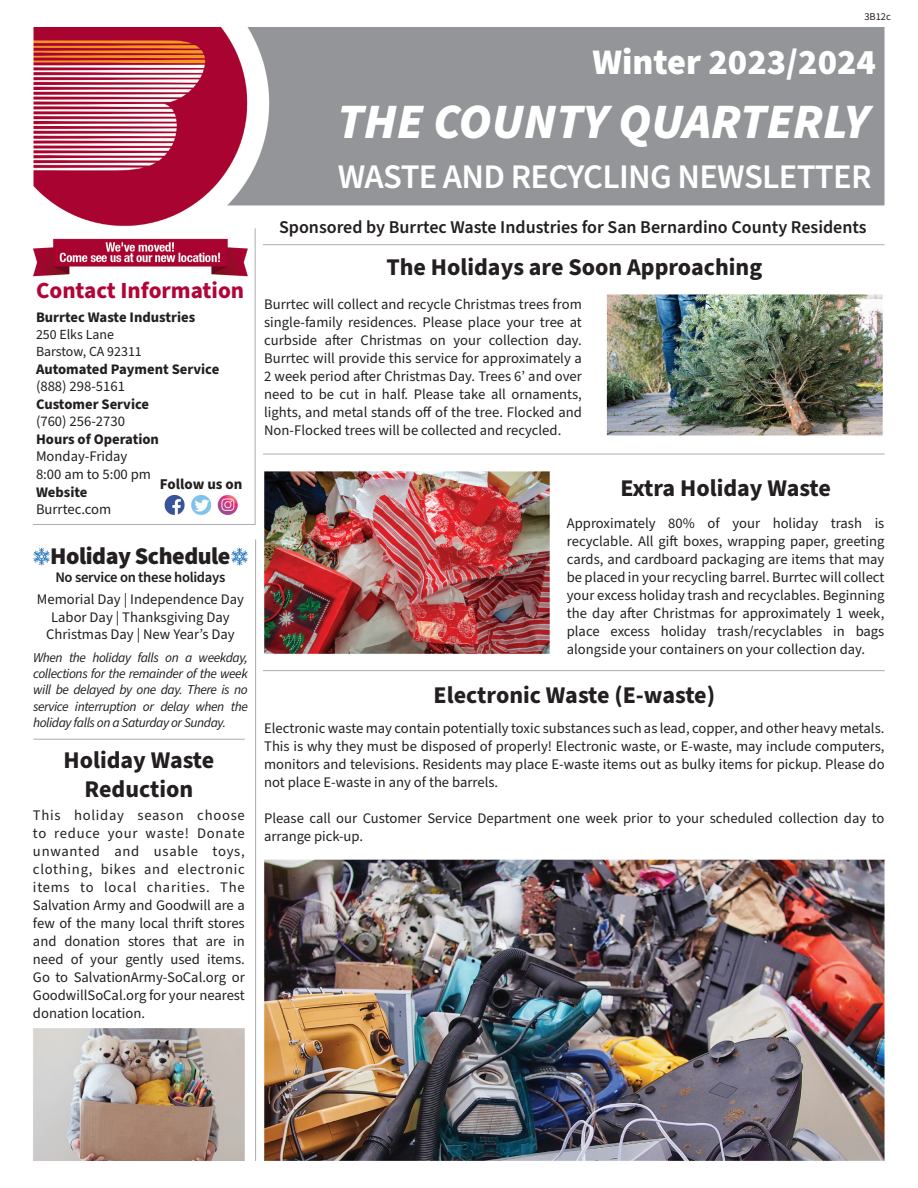
<style>
.page{position:relative;width:918px;height:1188px;background:#fff}
.page>*{position:absolute;margin:0;border:0;box-sizing:border-box;transform-origin:0 0}
.t1{font:italic 900 49.5px "Source Sans Pro";color:#fff}
.t2{font:900 36px "Source Sans Pro";color:#fff}
.t3{font:600 34.5px "Source Sans Pro";letter-spacing:-.02em;color:#fff}
.t4{font:700 24px/28.8px "Source Sans Pro";color:#231f20;text-align:center}
.t5{font:900 24px "Source Sans Pro";letter-spacing:-.02em;color:#231f20}
.t6{font:700 23.1px "Source Sans Pro";color:#b30437}
.t7{font:600 18px "Source Sans Pro";color:#231f20}
.t8{font:700 15px "Source Sans Pro";color:#231f20}
.t9{font:14.7px/18px "Source Sans Pro";color:#231f20;text-align:justify}
.t10{font:700 14.7px "Source Sans Pro";color:#231f20}
.t11{font:600 14.7px "Source Sans Pro";letter-spacing:-.02em;color:#231f20}
.t12{font:13.8px/17.5px "Source Sans Pro";color:#231f20}
.t13{font:italic 13.5px/16.2px "Source Sans Pro";letter-spacing:-.03em;color:#231f20;text-align:justify}
.t14{font:10.5px "Source Sans Pro";color:#231f20}
</style>
<div class="page">
<img style="left:33px;top:27px;width:852px;height:1134px">
<h3 class="t6" style="left:36px;top:275px;width:210px">Contact Information</h3>
<p class="t10" style="left:36px;top:307px;width:161px">Burrtec Waste Industries</p>
<p class="t12" style="left:36px;top:326px;width:107px">250 Elks Lane<br>Barstow, CA 92311</p>
<p class="t10" style="left:36px;top:359px;width:185px">Automated Payment Service</p>
<p class="t9" style="left:36px;top:378px;width:91px">(888) 298-5161</p>
<p class="t10" style="left:36px;top:394px;width:115px">Customer Service</p>
<p class="t9" style="left:36px;top:413px;width:91px">(760) 256-2730</p>
<p class="t10" style="left:36px;top:429px;width:125px">Hours of Operation</p>
<p class="t9" style="left:36px;top:448px;width:117px;line-height:17.5px">Monday-Friday<br>8:00 am to 5:00 pm</p>
<p class="t10" style="left:36px;top:482px;width:53px">Website</p>
<p class="t9" style="left:36px;top:501px;width:77px">Burrtec.com</p>
<p class="t8" style="left:160px;top:474px;width:84px">Follow us on</p>
<h3 class="t5" style="left:50px;top:540px;width:182px">Holiday Schedule</h3>
<p class="t11" style="left:55px;top:567px;width:172px">No service on these holidays</p>
<p class="t9" style="left:37px;top:591px;width:209px;line-height:17.5px;text-align:center">Memorial Day | Independence Day<br>Labor Day | Thanksgiving Day<br>Christmas Day | New Year’s Day</p>
<p class="t13" style="left:33px;top:650px;width:216px">When the holiday falls on a weekday, collections for the remainder of the week will be delayed by one day. There is no service interruption or delay when the holiday falls on a Saturday or Sunday.</p>
<h3 class="t4" style="left:63px;top:746px;width:152px">Holiday Waste<br>Reduction</h3>
<p class="t9" style="left:33px;top:807px;width:213px">This holiday season choose to reduce your waste! Donate unwanted and usable toys, clothing, bikes and electronic items to local charities. The Salvation Army and Goodwill are a few of the many local thrift stores and donation stores that are in need of your gently used items.<br>Go to SalvationArmy-SoCal.org or GoodwillSoCal.org for your nearest donation location.</p>
<p class="t14" style="left:864px;top:10px;width:28px">3B12c</p>
<h2 class="t2" style="left:593px;top:37px;width:285px">Winter 2023/2024</h2>
<h1 class="t1" style="left:337px;top:87px;width:534px">THE COUNTY QUARTERLY</h1>
<h3 class="t3" style="left:338px;top:153px;width:535px">WASTE AND RECYCLING NEWSLETTER</h3>
<p class="t7" style="left:279px;top:215px;width:589px">Sponsored by Burrtec Waste Industries for San Bernardino County Residents</p>
<h3 class="t4" style="left:386px;top:254px;width:377px">The Holidays are Soon Approaching</h3>
<p class="t9" style="left:264px;top:296px;width:319px">Burrtec will collect and recycle Christmas trees from single-family residences. Please place your tree at curbside after Christmas on your collection day.<br>Burrtec will provide this service for approximately a 2 week period after Christmas Day. Trees 6’ and over need to be cut in half. Please take all ornaments, lights, and metal stands off of the tree. Flocked and Non-Flocked trees will be collected and recycled.</p>
<h3 class="t4" style="left:620px;top:475px;width:212px">Extra Holiday Waste</h3>
<p class="t9" style="left:567px;top:514px;width:319px">Approximately 80% of your holiday trash is recyclable. All gift boxes, wrapping paper, greeting cards, and cardboard packaging are items that may be placed in your recycling barrel. Burrtec will collect your excess holiday trash and recyclables. Beginning the day after Christmas for approximately 1 week, place excess holiday trash/recyclables in bags alongside your containers on your collection day.</p>
<h3 class="t4" style="left:434px;top:681px;width:283px">Electronic Waste (E-waste)</h3>
<p class="t9" style="left:264px;top:719px;width:622px">Electronic waste may contain potentially toxic substances such as lead, copper, and other heavy metals.<br>This is why they must be disposed of properly! Electronic waste, or E-waste, may include computers, monitors and televisions. Residents may place E-waste items out as bulky items for pickup. Please do not place E-waste in any of the barrels.</p>
<p class="t9" style="left:264px;top:809px;width:622px">Please call our Customer Service Department one week prior to your scheduled collection day to arrange pick-up.</p>
</div>
